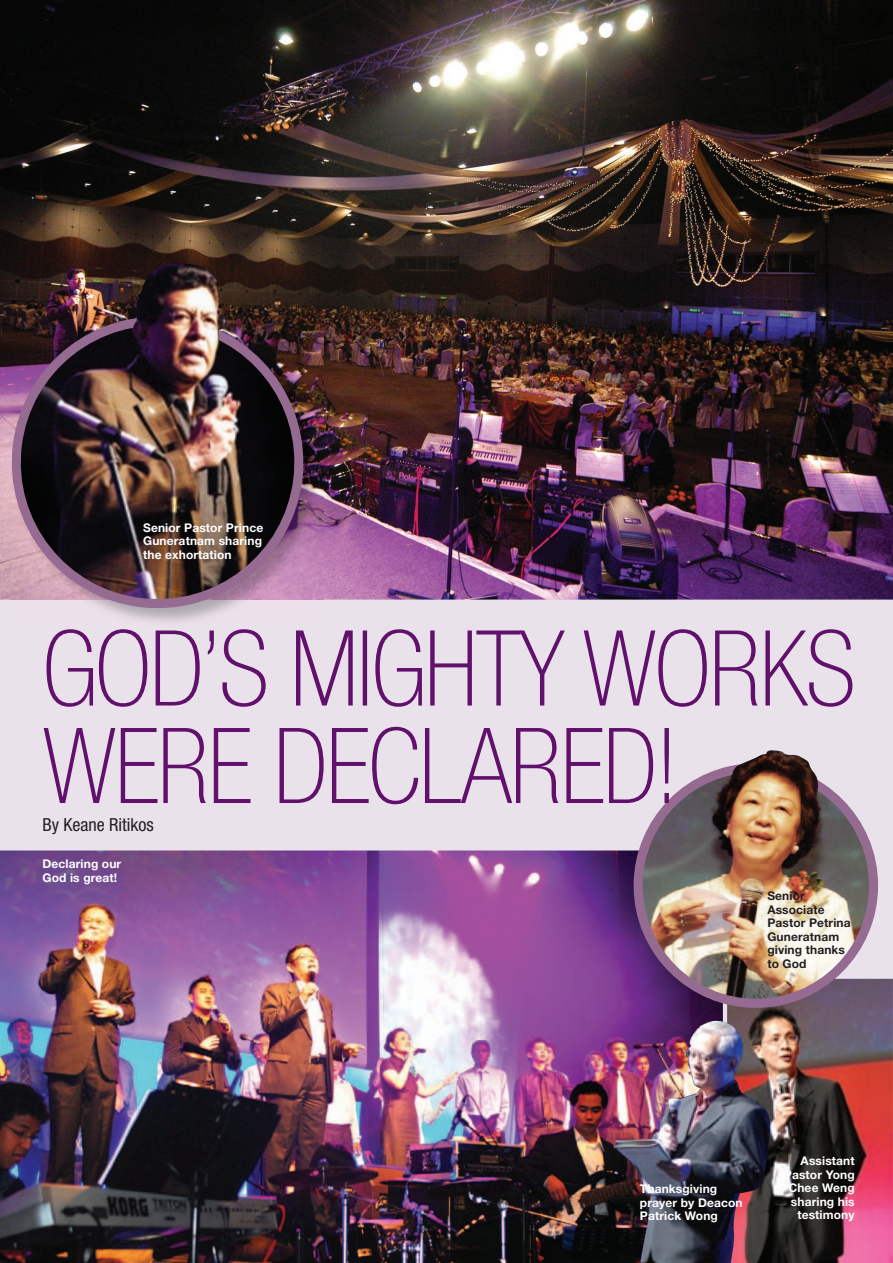
<style>
.page{position:relative;width:893px;height:1263px;background:#eae2eb}
.page>*{position:absolute;margin:0;border:0;box-sizing:border-box;transform-origin:0 0}
.t1{font:100 condensed 105px/97.5px "Helvetica Neue";letter-spacing:-.02em;color:#61116c}
.t2{font:condensed 18px "Helvetica Neue";color:#231f20}
.t3{font:700 12px/13.5px "Helvetica Neue";letter-spacing:.01em;color:#fff}
.t4{font:700 12px/13.5px "Helvetica Neue";letter-spacing:.01em;color:#231f20}
</style>
<div class="page">
<img style="left:0;top:0;width:893px;height:600px">
<img style="left:0;top:295px;width:325px;height:327px">
<img style="left:0;top:850px;width:723px;height:413px">
<img style="left:727px;top:978px;width:166px;height:285px">
<img style="left:638px;top:769px;width:235px;height:234px">
<div style="left:634px;top:763px;width:244px;height:245px;border:9px solid #966b91;border-radius:50%"></div>
<img style="left:731px;top:750px;width:91px;height:83px">
<img style="left:613px;top:1020px;width:158px;height:243px">
<img style="left:132px;top:263px;width:95px;height:92px">
<p class="t3" style="left:143px;top:520px;width:122px;text-align:justify">Senior Pastor Prince Guneratnam sharing the exhortation</p>
<h1 class="t1" style="left:43px;top:619px;width:815px">GOD’S MIGHTY WORKS<br>WERE DECLARED!</h1>
<h2 class="t2" style="left:43px;top:814px;width:113px">By Keane Ritikos</h2>
<p class="t3" style="left:43px;top:857px;width:80px">Declaring our<br>God is great!</p>
<p class="t4" style="left:767px;top:889px;width:85px">Senior<br>Associate<br>Pastor Petrina<br>Guneratnam giving thanks to God</p>
<p class="t3" style="left:640px;top:1182px;width:104px">Thanksgiving prayer by Deacon<br>Patrick Wong</p>
<p class="t3" style="left:784px;top:1154px;width:72px;text-align:right">Assistant<br>Pastor Yong<br>Chee Weng sharing his testimony</p>
</div>
